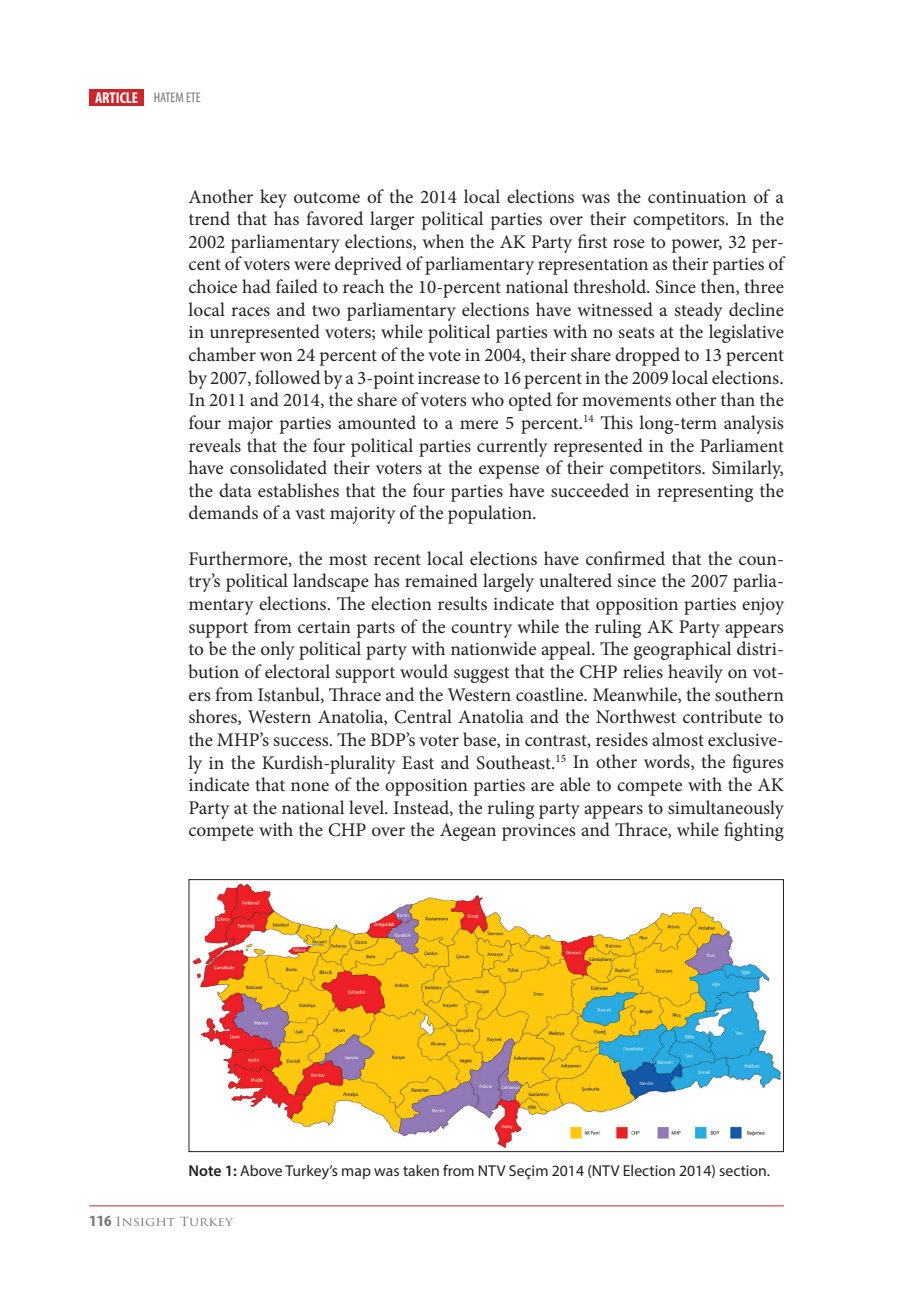
<style>
.page{position:relative;width:898px;height:1290px;background:#fff}
.page>*{position:absolute;margin:0;border:0;box-sizing:border-box;transform-origin:0 0}
.t1{font:19.25px/22.6px "Minion Pro";color:#231f20;text-align:justify}
.t2{font:15.75px "Myriad Pro";color:#231f20}
.t3{font:condensed 14px "Myriad Pro";color:#76787b}
.t4{font:12.25px "Trajan Pro";color:#76787b;scale:1.11 1}
.s1{font-weight:700;font-size:15.75px;color:#fff}
.s2{font-weight:600}
.s3{font-family:"Myriad Pro";font-weight:700;font-stretch:condensed;font-size:15.75px}
</style>
<div class="page">
<hr style="left:89px;top:1205px;width:695px;height:1px;background:#d1232a">
<div style="left:89px;top:89px;width:55px;height:17px;background:#d1232a"></div>
<img style="left:192px;top:883px;width:589px;height:265px">
<div style="left:189px;top:879px;width:595px;height:273px;border:1px solid #231f20"></div>
<p class="t3" style="left:95px;top:89px;width:107px"><span class="s1">ARTICLE</span> HATEM ETE</p>
<p class="t1" style="left:189px;top:185px;width:597px">Another key outcome of the 2014 local elections was the continuation of a trend that has favored larger political parties over their competitors. In the 2002 parliamentary elections, when the AK Party first rose to power, 32 per&shy;cent of voters were deprived of parliamentary representation as their parties of choice had failed to reach the 10-percent national threshold. Since then, three local races and two parliamentary elections have witnessed a steady decline in unrepresented voters; while political parties with no seats at the legislative chamber won 24 percent of the vote in 2004, their share dropped to 13 percent by 2007, followed by a 3-point increase to 16 percent in the 2009 local elections.<br>In 2011 and 2014, the share of voters who opted for movements other than the four major parties amounted to a mere 5 percent.<sup>14</sup> This long-term analysis reveals that the four political parties currently represented in the Parliament have consolidated their voters at the expense of their competitors. Similarly, the data establishes that the four parties have succeeded in representing the demands of a vast majority of the population.</p>
<p class="t1" style="left:188px;top:547px;width:597px">Furthermore, the most recent local elections have confirmed that the coun&shy;try’s political landscape has remained largely unaltered since the 2007 parlia&shy;mentary elections. The election results indicate that opposition parties enjoy support from certain parts of the country while the ruling AK Party appears to be the only political party with nationwide appeal. The geographical distri&shy;bution of electoral support would suggest that the CHP relies heavily on vot&shy;ers from Istanbul, Thrace and the Western coastline. Meanwhile, the southern shores, Western Anatolia, Central Anatolia and the Northwest contribute to the MHP’s success. The BDP’s voter base, in contrast, resides almost exclusive&shy;ly in the Kurdish-plurality East and Southeast.<sup>15</sup> In other words, the figures indicate that none of the opposition parties are able to compete with the AK Party at the national level. Instead, the ruling party appears to simultaneously compete with the CHP over the Aegean provinces and Thrace, while fighting</p>
<p class="t2" style="left:189px;top:1161px;width:583px"><span class="s2">Note 1:</span> Above Turkey’s map was taken from NTV Seçim 2014 (NTV Election 2014) section.</p>
<p class="t4" style="left:89px;top:1213px;width:131px"><span class="s3">116</span> Insight Turkey</p>
</div>
